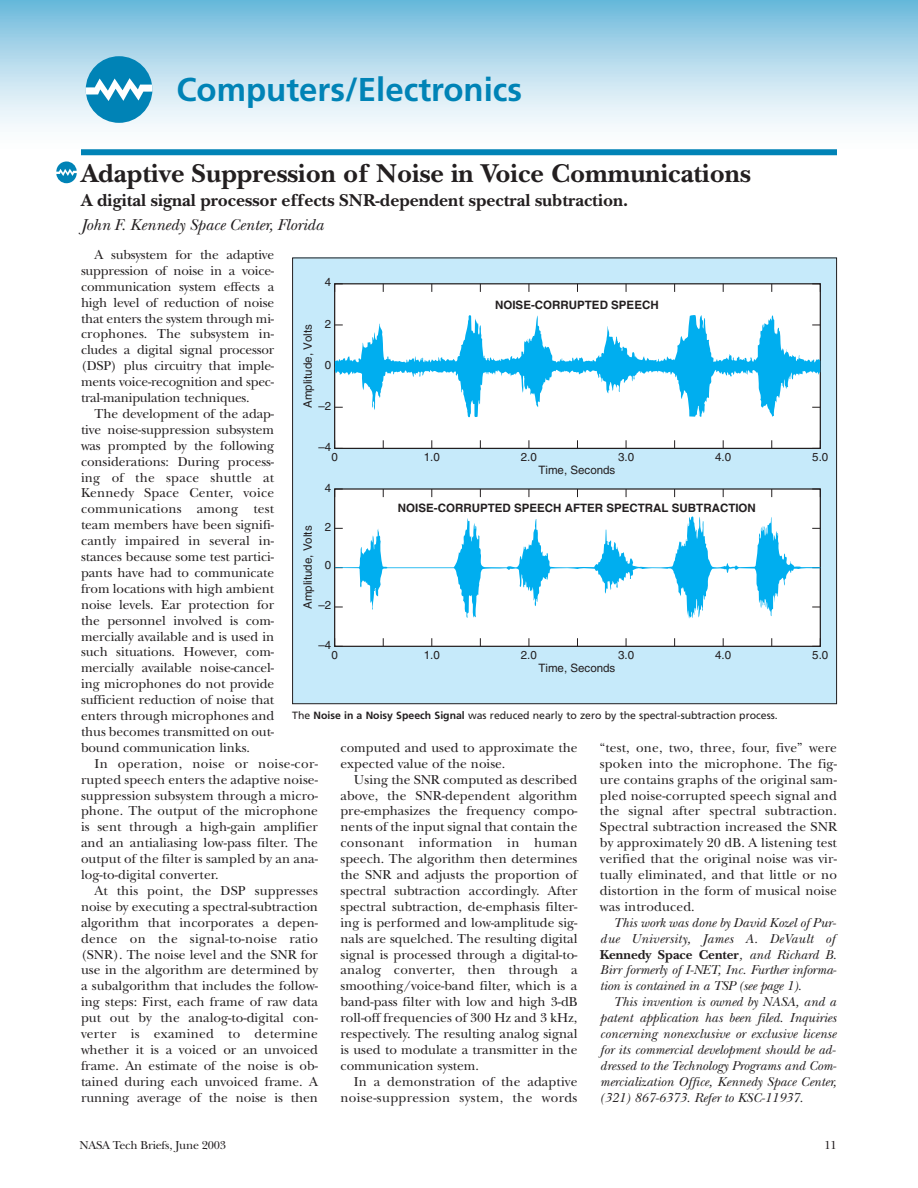
<style>
.page{position:relative;width:918px;height:1188px;background:#fff}
.page>*{position:absolute;margin:0;border:0;box-sizing:border-box;transform-origin:0 0}
.t1{font:700 33px "Frutiger";color:#0083b6}
.t2{font:700 27px "New Baskerville";color:#231f20}
.t3{font:700 18px "New Baskerville";color:#231f20}
.t4{font:italic 16.5px "New Baskerville";color:#231f20}
.t5{font:13.5px/15.9px "New Baskerville";color:#231f20;text-align:justify}
.t6{font:italic 13.5px/15.9px "New Baskerville";color:#231f20}
.t7{font:13.5px/15.9px "New Baskerville";letter-spacing:.025em;color:#231f20;text-align:right}
.t8{font:12px "New Baskerville";letter-spacing:-.015em;color:#231f20}
.t9{font:11.55px "Helvetica";color:#231f20}
.t10{font:700 11.55px "Helvetica";color:#231f20}
.t11{font:10.5px "Frutiger";color:#231f20}
.s1{font-weight:700}
.s2{font-weight:700;font-style:normal}
</style>
<div class="page">
<div style="left:1px;top:0;width:917px;height:152px;background:linear-gradient(to bottom,#73bcdd,#fff)"></div>
<div style="left:86px;top:56px;width:66px;height:67px;background:#0083b6;border-radius:50%"></div>
<svg style="left:85px;top:78px;width:68px;height:23px"></svg>
<div style="left:81px;top:149px;width:756px;height:6px;background:#0083b6"></div>
<div style="left:293px;top:258px;width:544px;height:446px;background:#c6eafa"></div>
<div style="left:335px;top:284px;width:485px;height:164px;background:#fff"></div>
<div style="left:334px;top:283px;width:487px;height:166px;border:1px solid #231f20"></div>
<div style="left:335px;top:489px;width:485px;height:157px;background:#fff"></div>
<div style="left:334px;top:488px;width:487px;height:159px;border:1px solid #231f20"></div>
<svg style="left:334px;top:440px;width:9px;height:9px"></svg>
<svg style="left:812px;top:440px;width:9px;height:9px"></svg>
<svg style="left:334px;top:283px;width:9px;height:9px"></svg>
<svg style="left:812px;top:283px;width:9px;height:9px"></svg>
<svg style="left:334px;top:489px;width:9px;height:8px"></svg>
<svg style="left:812px;top:489px;width:9px;height:8px"></svg>
<svg style="left:334px;top:638px;width:9px;height:9px"></svg>
<svg style="left:812px;top:638px;width:9px;height:9px"></svg>
<svg style="left:334px;top:315px;width:486px;height:103px"></svg>
<svg style="left:335px;top:516px;width:485px;height:103px"></svg>
<svg style="left:56px;top:161px;width:21px;height:22px"></svg>
<h1 class="t1" style="left:176px;top:77px;width:347px">Computers/Electronics</h1>
<h2 class="t2" style="left:81px;top:164px;width:671px">Adaptive Suppression of Noise in Voice Communications</h2>
<h3 class="t3" style="left:81px;top:194px;width:549px">A digital signal processor effects SNR-dependent spectral subtraction.</h3>
<p class="t4" style="left:81px;top:219px;width:244px">John F. Kennedy Space Center, Florida</p>
<p class="t5" style="left:81px;top:248px;width:195px;text-indent:14px">A subsystem for the adaptive suppression of noise in a voice&shy;communication system effects a high level of reduction of noise that enters the system through mi&shy;crophones. The subsystem in&shy;cludes a digital signal processor (DSP) plus circuitry that imple&shy;ments voice-recognition and spec&shy;tral-manipulation techniques.</p>
<p class="t5" style="left:81px;top:407px;width:195px;text-indent:14px">The development of the adap&shy;tive noise-suppression subsystem was prompted by the following considerations: During process&shy;ing of the space shuttle at Kennedy Space Center, voice communications among test team members have been signifi&shy;cantly impaired in several in&shy;stances because some test partici&shy;pants have had to communicate from locations with high ambient noise levels. Ear protection for the personnel involved is com&shy;mercially available and is used in such situations. However, com&shy;mercially available noise-cancel&shy;ing microphones do not provide sufficient reduction of noise that enters through microphones and thus becomes transmitted on out&shy;bound communication links.</p>
<p class="t5" style="left:81px;top:757px;width:239px;text-indent:14px">In operation, noise or noise-cor&shy;rupted speech enters the adaptive noise&shy;suppression subsystem through a micro&shy;phone. The output of the microphone is sent through a high-gain amplifier and an antialiasing low-pass filter. The output of the filter is sampled by an ana&shy;log-to-digital converter.</p>
<p class="t5" style="left:81px;top:884px;width:239px;text-indent:14px">At this point, the DSP suppresses noise by executing a spectral-subtraction algorithm that incorporates a depen&shy;dence on the signal-to-noise ratio (SNR). The noise level and the SNR for use in the algorithm are determined by a subalgorithm that includes the follow&shy;ing steps: First, each frame of raw data put out by the analog-to-digital con&shy;verter is examined to determine whether it is a voiced or an unvoiced frame. An estimate of the noise is ob&shy;tained during each unvoiced frame. A running average of the noise is then</p>
<p class="t9" style="left:325px;top:278px;width:8px">4</p>
<p class="t10" style="left:495px;top:300px;width:165px">NOISE-CORRUPTED SPEECH</p>
<p class="t9" style="left:325px;top:319px;width:8px">2</p>
<p class="t9" style="left:304px;top:408px;width:85px;rotate:-90deg">Amplitude, Volts</p>
<p class="t9" style="left:325px;top:360px;width:8px">0</p>
<p class="t9" style="left:318px;top:402px;width:14px">–2</p>
<p class="t9" style="left:318px;top:443px;width:14px">–4</p>
<p class="t9" style="left:331px;top:453px;width:8px">0</p>
<p class="t9" style="left:424px;top:453px;width:18px">1.0</p>
<p class="t9" style="left:521px;top:453px;width:18px">2.0</p>
<p class="t9" style="left:618px;top:453px;width:18px">3.0</p>
<p class="t9" style="left:715px;top:453px;width:18px">4.0</p>
<p class="t9" style="left:812px;top:453px;width:18px">5.0</p>
<p class="t9" style="left:538px;top:466px;width:79px">Time, Seconds</p>
<p class="t9" style="left:325px;top:483px;width:8px">4</p>
<p class="t10" style="left:398px;top:504px;width:360px">NOISE-CORRUPTED SPEECH AFTER SPECTRAL SUBTRACTION</p>
<p class="t9" style="left:325px;top:522px;width:8px">2</p>
<p class="t9" style="left:304px;top:609px;width:85px;rotate:-90deg">Amplitude, Volts</p>
<p class="t9" style="left:325px;top:561px;width:8px">0</p>
<p class="t9" style="left:318px;top:601px;width:14px">–2</p>
<p class="t9" style="left:318px;top:641px;width:14px">–4</p>
<p class="t9" style="left:424px;top:651px;width:18px">1.0</p>
<p class="t9" style="left:521px;top:651px;width:18px">2.0</p>
<p class="t9" style="left:618px;top:651px;width:18px">3.0</p>
<p class="t9" style="left:715px;top:651px;width:18px">4.0</p>
<p class="t9" style="left:812px;top:651px;width:18px">5.0</p>
<p class="t9" style="left:331px;top:651px;width:8px">0</p>
<p class="t9" style="left:538px;top:664px;width:79px">Time, Seconds</p>
<p class="t11" style="left:292px;top:712px;width:487px">The <span class="s1">Noise in a Noisy Speech Signal</span> was reduced nearly to zero by the spectral-subtraction process.</p>
<p class="t5" style="left:340px;top:741px;width:239px">computed and used to approximate the expected value of the noise.</p>
<p class="t5" style="left:340px;top:773px;width:239px;text-indent:14px">Using the SNR computed as described above, the SNR-dependent algorithm pre-emphasizes the frequency compo&shy;nents of the input signal that contain the consonant information in human speech. The algorithm then determines the SNR and adjusts the proportion of spectral subtraction accordingly. After spectral subtraction, de-emphasis filter&shy;ing is performed and low-amplitude sig&shy;nals are squelched. The resulting digital signal is processed through a digital-to&shy;analog converter, then through a smoothing/voice-band filter, which is a band-pass filter with low and high 3-dB roll-off frequencies of 300 Hz and 3 kHz, respectively. The resulting analog signal is used to modulate a transmitter in the communication system.</p>
<p class="t7" style="left:340px;top:1075px;width:238px">In a demonstration of the adaptive noise-suppression system, the words</p>
<p class="t5" style="left:600px;top:741px;width:238px">“test, one, two, three, four, five” were spoken into the microphone. The fig&shy;ure contains graphs of the original sam&shy;pled noise-corrupted speech signal and the signal after spectral subtraction.<br>Spectral subtraction increased the SNR by approximately 20 dB. A listening test verified that the original noise was vir&shy;tually eliminated, and that little or no distortion in the form of musical noise was introduced.</p>
<p class="t6" style="left:600px;top:916px;width:238px;text-indent:14px">This work was done by David Kozel of Pur&shy;due University, James A. DeVault of <span class="s2">Kennedy Space Center</span>, and Richard B.<br>Birr formerly of I-NET, Inc. Further informa&shy;tion is contained in a TSP (see page 1).</p>
<p class="t6" style="left:600px;top:996px;width:238px;text-align:justify;text-indent:14px">This invention is owned by NASA, and a patent application has been filed. Inquiries concerning nonexclusive or exclusive license for its commercial development should be ad&shy;dressed to the Technology Programs and Com&shy;mercialization Office, Kennedy Space Center, (321) 867-6373. Refer to KSC-11937.</p>
<p class="t8" style="left:79px;top:1141px;width:148px">NASA Tech Briefs, June 2003</p>
<p class="t8" style="left:824px;top:1141px;width:14px">11</p>
</div>
